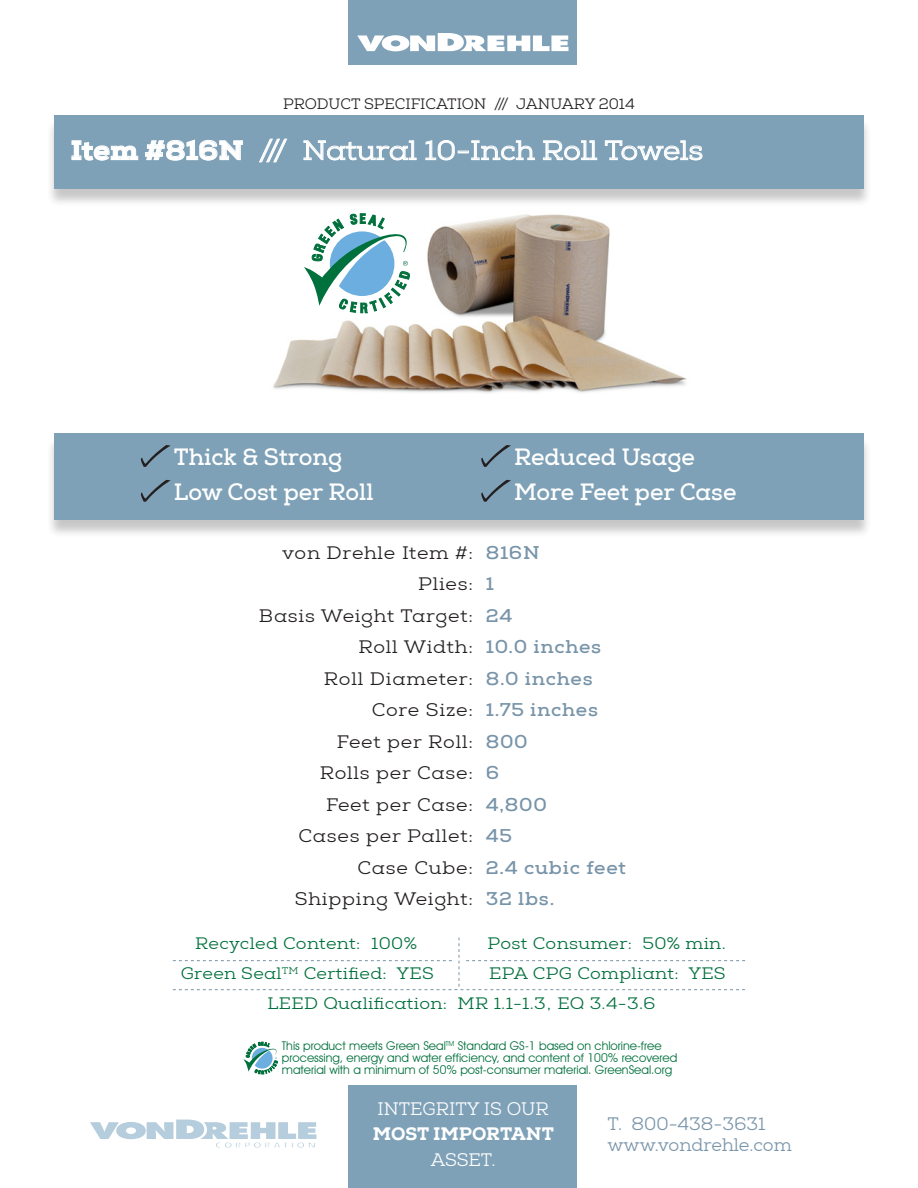
<style>
.page{position:relative;width:918px;height:1188px;background:#fff}
.page>*{position:absolute;margin:0;border:0;box-sizing:border-box;transform-origin:0 0}
.t1{font:27px "Nexa Slab";color:#fff;scale:1.08 1}
.t2{font:700 22.95px "Nexa Slab";color:#fff}
.t3{font:18px "Nexa Slab";letter-spacing:.04em;color:#231f20;scale:1.08 1}
.t4{font:700 18px "Nexa Slab";letter-spacing:.04em;color:#7894a9;scale:1.08 1}
.t5{font:18px "Nexa Slab";color:#7894a9}
.t6{font:18px "Nexa Slab";color:#fff}
.t7{font:800 18px "Nexa Slab";color:#fff}
.t8{font:16.5px "Nexa Slab";letter-spacing:.02em;color:#00703c;scale:1.08 1}
.t9{font:15px "Nexa Slab";color:#231f20}
.t10{font:12px/12px "Avant Garde IT Cby BT";color:#00703c}
.s1{font-weight:800}
</style>
<div class="page">
<img style="left:273px;top:214px;width:414px;height:179px">
<div style="left:348px;top:0;width:229px;height:64px;background:#7ea1b7"></div>
<svg style="left:357px;top:33px;width:212px;height:18px"></svg>
<div style="left:348px;top:1086px;width:229px;height:102px;background:#7ea1b7"></div>
<div style="left:46px;top:118px;width:826px;height:89px;background:#231f20;opacity:.25"></div>
<div style="left:54px;top:116px;width:810px;height:73px;background:#7ea1b7"></div>
<svg style="left:71px;top:140px;width:67px;height:21px"></svg>
<svg style="left:145px;top:139px;width:98px;height:22px"></svg>
<svg style="left:259px;top:138px;width:29px;height:25px"></svg>
<svg style="left:303px;top:140px;width:114px;height:21px"></svg>
<svg style="left:425px;top:140px;width:110px;height:21px"></svg>
<svg style="left:543px;top:140px;width:55px;height:21px"></svg>
<svg style="left:605px;top:140px;width:98px;height:21px"></svg>
<svg style="left:90px;top:1120px;width:226px;height:28px"></svg>
<div style="left:46px;top:436px;width:826px;height:102px;background:#231f20;opacity:.25"></div>
<div style="left:54px;top:434px;width:810px;height:86px;background:#7ea1b7"></div>
<svg style="left:141px;top:445px;width:30px;height:22px"></svg>
<svg style="left:481px;top:445px;width:30px;height:22px"></svg>
<svg style="left:481px;top:480px;width:30px;height:22px"></svg>
<svg style="left:141px;top:480px;width:30px;height:22px"></svg>
<svg style="left:173px;top:938px;width:572px;height:52px"></svg>
<svg style="left:304px;top:213px;width:107px;height:100px"></svg>
<svg style="left:243px;top:1042px;width:35px;height:32px"></svg>
<p class="t9" style="left:283px;top:95px;width:353px">PRODUCT SPECIFICATION /// JANUARY 2014</p>
<p class="t1" style="left:70px;top:134px;width:587px"><span class="s1">Item #816N</span> /// Natural 10-Inch Roll Towels</p>
<p class="t2" style="left:174px;top:443px;width:170px">Thick &amp; Strong</p>
<p class="t2" style="left:514px;top:443px;width:182px">Reduced Usage</p>
<p class="t2" style="left:174px;top:478px;width:201px">Low Cost per Roll</p>
<p class="t2" style="left:514px;top:478px;width:224px">More Feet per Case</p>
<p class="t3" style="left:282px;top:542px;width:178px">von Drehle Item #:</p>
<p class="t3" style="left:418px;top:573px;width:52px">Plies:</p>
<p class="t3" style="left:259px;top:605px;width:200px">Basis Weight Target:</p>
<p class="t3" style="left:358px;top:636px;width:107px">Roll Width:</p>
<p class="t3" style="left:324px;top:668px;width:139px">Roll Diameter:</p>
<p class="t3" style="left:372px;top:699px;width:95px">Core Size:</p>
<p class="t3" style="left:337px;top:731px;width:127px">Feet per Roll:</p>
<p class="t3" style="left:320px;top:762px;width:143px">Rolls per Case:</p>
<p class="t3" style="left:326px;top:794px;width:138px">Feet per Case:</p>
<p class="t3" style="left:299px;top:825px;width:163px">Cases per Pallet:</p>
<p class="t3" style="left:358px;top:857px;width:108px">Case Cube:</p>
<p class="t3" style="left:295px;top:888px;width:166px">Shipping Weight:</p>
<p class="t4" style="left:486px;top:542px;width:51px">816N</p>
<p class="t4" style="left:486px;top:573px;width:9px">1</p>
<p class="t4" style="left:486px;top:605px;width:26px">24</p>
<p class="t4" style="left:486px;top:636px;width:108px">10.0 inches</p>
<p class="t4" style="left:486px;top:668px;width:101px">8.0 inches</p>
<p class="t4" style="left:486px;top:699px;width:106px">1.75 inches</p>
<p class="t4" style="left:486px;top:731px;width:40px">800</p>
<p class="t4" style="left:486px;top:762px;width:14px">6</p>
<p class="t4" style="left:486px;top:794px;width:58px">4,800</p>
<p class="t4" style="left:486px;top:825px;width:26px">45</p>
<p class="t4" style="left:486px;top:857px;width:131px">2.4 cubic feet</p>
<p class="t4" style="left:486px;top:888px;width:65px">32 lbs.</p>
<p class="t8" style="left:195px;top:934px;width:207px">Recycled Content: 100%</p>
<p class="t8" style="left:488px;top:934px;width:222px">Post Consumer: 50% min.</p>
<p class="t8" style="left:181px;top:964px;width:236px">Green Seal<sup>TM</sup> Certified: YES</p>
<p class="t8" style="left:489px;top:964px;width:220px">EPA CPG Compliant: YES</p>
<p class="t8" style="left:267px;top:994px;width:361px">LEED Qualification: MR 1.1-1.3, EQ 3.4-3.6</p>
<p class="t10" style="left:282px;top:1040px;width:397px">This product meets Green Seal<sup>TM</sup> Standard GS-1 based on chlorine-free processing, energy and water efficiency, and content of 100% recovered material with a minimum of 50% post-consumer material. GreenSeal.org</p>
<p class="t6" style="left:377px;top:1098px;width:173px">INTEGRITY IS OUR</p>
<p class="t7" style="left:373px;top:1123px;width:183px">MOST IMPORTANT</p>
<p class="t6" style="left:431px;top:1149px;width:66px">ASSET.</p>
<p class="t5" style="left:608px;top:1113px;width:159px">T. 800-438-3631</p>
<p class="t5" style="left:608px;top:1134px;width:186px">www.vondrehle.com</p>
</div>
